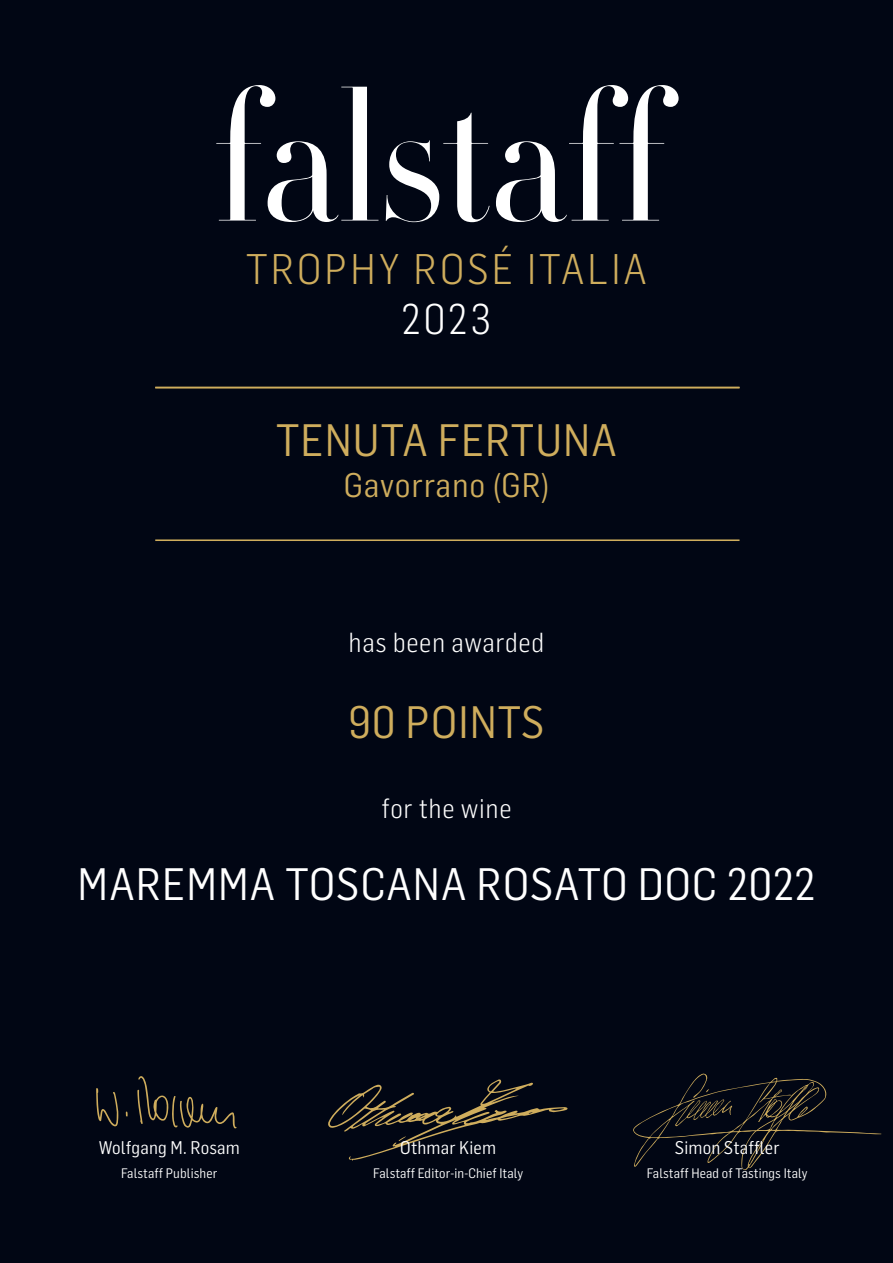
<style>
.page{position:relative;width:893px;height:1263px;background:#010614}
.page>*{position:absolute;margin:0;border:0;box-sizing:border-box;transform-origin:0 0}
.t1{font:44.55px "Flama Semicondensed";letter-spacing:.025em;color:#fff}
.t2{font:44.55px "Flama Semicondensed";letter-spacing:.025em;color:#cfad5d}
.t3{font:300 42px "Flama Semicondensed";letter-spacing:.075em;color:#cfad5d}
.t4{font:300 42px "Flama Semicondensed";color:#fff}
.t5{font:33.45px "Flama Semicondensed";letter-spacing:.025em;color:#cfad5d}
.t6{font:300 27px "Flama Semicondensed";letter-spacing:.025em;color:#fff}
.t7{font:18px "Flama Semicondensed";letter-spacing:.01em;color:#fff}
.t8{font:13.5px "Flama Semicondensed";letter-spacing:.01em;color:#fff}
</style>
<div class="page">
<hr style="left:155px;top:539px;width:584px;height:2px;background:#cfad5d">
<svg style="left:216px;top:85px;width:463px;height:137px"></svg>
<svg style="left:96px;top:1088px;width:22px;height:38px"></svg>
<svg style="left:137px;top:1076px;width:100px;height:52px"></svg>
<svg style="left:328px;top:1079px;width:239px;height:81px"></svg>
<svg style="left:633px;top:1073px;width:248px;height:97px"></svg>
<hr style="left:155px;top:387px;width:584px;height:1px;background:#cfad5d">
<h2 class="t3" style="left:246px;top:242px;width:402px">TROPHY ROSÉ ITALIA</h2>
<h2 class="t4" style="left:402px;top:292px;width:90px">2023</h2>
<h2 class="t3" style="left:305px;top:242px;width:258px">VALPOLICELL</h2>
<h1 class="t2" style="left:276px;top:412px;width:342px">TENUTA FERTUNA</h1>
<h3 class="t5" style="left:344px;top:464px;width:207px">Gavorrano (GR)</h3>
<h3 class="t6" style="left:349px;top:625px;width:197px">has been awarded</h3>
<h1 class="t2" style="left:348px;top:694px;width:198px">90 POINTS</h1>
<h3 class="t6" style="left:381px;top:791px;width:132px">for the wine</h3>
<h1 class="t1" style="left:78px;top:855px;width:739px">MAREMMA TOSCANA ROSATO DOC 2022</h1>
<h3 class="t7" style="left:99px;top:1136px;width:143px">Wolfgang M. Rosam</h3>
<p class="t8" style="left:121px;top:1164px;width:98px">Falstaff Publisher</p>
<h3 class="t7" style="left:400px;top:1136px;width:97px">Othmar Kiem</h3>
<p class="t8" style="left:373px;top:1164px;width:151px">Falstaff Editor-in-Chief Italy</p>
<h3 class="t7" style="left:675px;top:1136px;width:106px">Simon Staffler</h3>
<p class="t8" style="left:647px;top:1164px;width:162px">Falstaff Head of Tastings Italy</p>
<p class="t8" style="left:669px;top:1164px;width:118px">Head of Tastings Italy</p>
</div>
